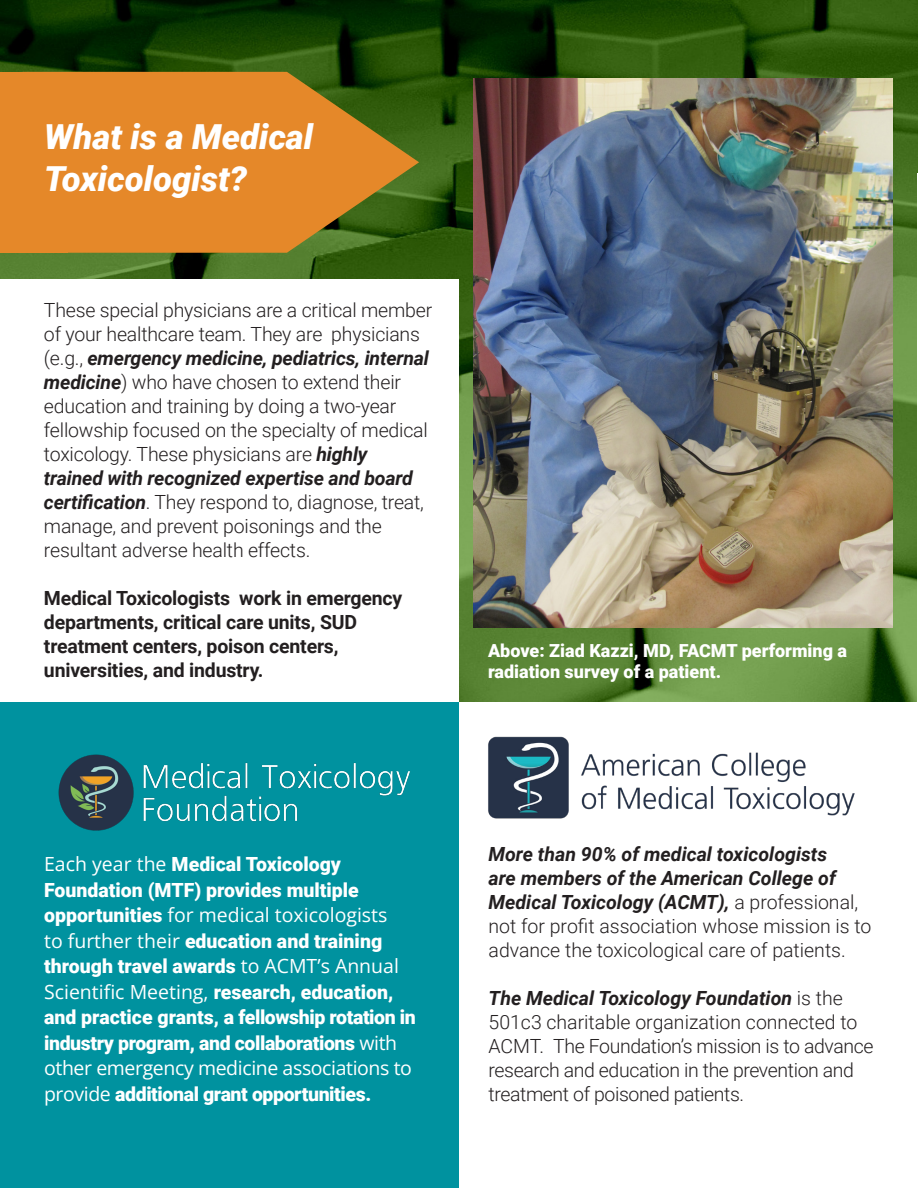
<style>
.page{position:relative;width:918px;height:1188px;background:#fff}
.page>*{position:absolute;margin:0;border:0;box-sizing:border-box;transform-origin:0 0}
.t1{font:italic 900 34.5px/41.4px "Roboto";color:#fff}
.t2{font:300 19.5px/24px "Roboto";letter-spacing:-.01em;color:#231f20}
.t3{font:900 19.5px/25.5px "Roboto";color:#fff}
.t4{font:700 19.5px/24px "Roboto";letter-spacing:-.01em;color:#231f20}
.t5{font:900 18px/21px "Roboto";color:#fff}
.s1{font-weight:700;font-style:italic}
.s2{font-family:"Open Sans";font-weight:400}
</style>
<div class="page">
<div style="left:0;top:702px;width:459px;height:486px;background:#00929f"></div>
<img style="left:0;top:0;width:918px;height:702px">
<img style="left:474px;top:78px;width:418px;height:550px">
<svg style="left:0;top:72px;width:419px;height:181px;fill:#e58829"></svg>
<div style="left:0;top:72px;width:67px;height:180px;background:#e58829"></div>
<img style="left:488px;top:736px;width:367px;height:83px">
<hr style="left:917px;top:173px;width:1px;height:1002px;background:#fff">
<img style="left:58px;top:754px;width:352px;height:77px">
<div style="left:0;top:279px;width:458px;height:423px;background:#fff"></div>
<p class="t1" style="left:44px;top:115px;width:271px">What is a Medical<br>Toxicologist?</p>
<p class="t2" style="left:44px;top:297px;width:390px">These special physicians are a critical member of your healthcare team. They are physicians (e.g., <span class="s1">emergency medicine, pediatrics, internal medicine</span>) who have chosen to extend their education and training by doing a two-year fellowship focused on the specialty of medical toxicology. These physicians are <span class="s1">highly<br>trained with recognized expertise and board certification</span>. They respond to, diagnose, treat, manage, and prevent poisonings and the resultant adverse health effects.</p>
<p class="t4" style="left:44px;top:585px;width:360px">Medical Toxicologists work in emergency departments, critical care units, SUD treatment centers, poison centers, universities, and industry.</p>
<p class="t5" style="left:488px;top:640px;width:361px">Above: Ziad Kazzi, MD, FACMT performing a radiation survey of a patient.</p>
<p class="t3" style="left:44px;top:851px;width:373px"><span class="s2">Each year the</span> Medical Toxicology Foundation (MTF) provides multiple opportunities <span class="s2">for medical toxicologists<br>to further their</span> education and training through travel awards <span class="s2">to ACMT’s Annual Scientific Meeting,</span> research, education, and practice grants, a fellowship rotation in industry program, and collaborations <span class="s2">with other emergency medicine associations to provide</span> additional grant opportunities.</p>
<p class="t2" style="left:489px;top:841px;width:385px"><span class="s1">More than 90% of medical toxicologists<br>are members of the American College of Medical Toxicology (ACMT),</span> a professional, not for profit association whose mission is to advance the toxicological care of patients.</p>
<p class="t2" style="left:489px;top:985px;width:386px"><span class="s1">The Medical Toxicology Foundation</span> is the 501c3 charitable organization connected to ACMT. The Foundation’s mission is to advance research and education in the prevention and treatment of poisoned patients.</p>
</div>
